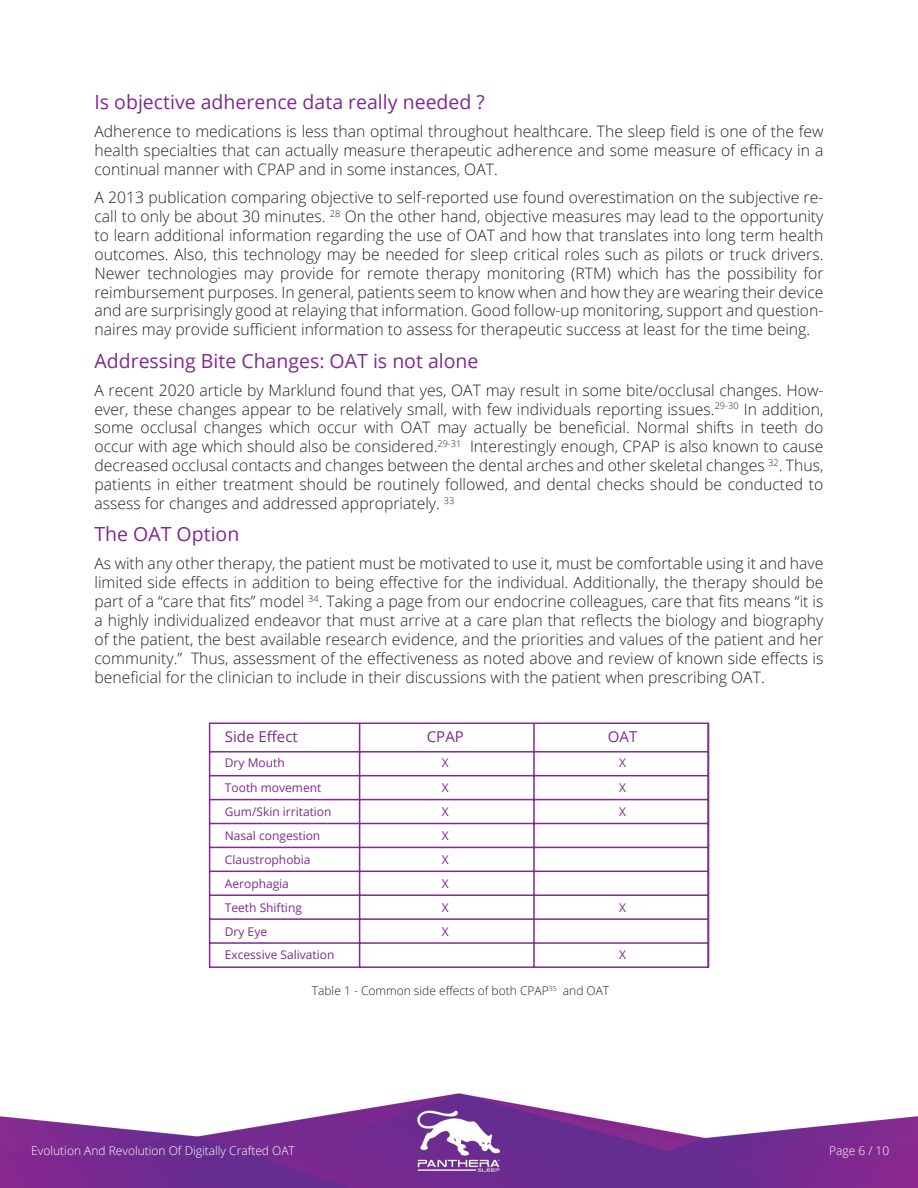
<style>
.page{position:relative;width:918px;height:1188px;background:#fff}
.page>*{position:absolute;margin:0;border:0;box-sizing:border-box;transform-origin:0 0}
.texte{font:19.5px "Open Sans";color:#802990}
.texte-2{font:300 15.75px/18.9px "Open Sans";color:#231f20;text-align:justify}
.t1{font:15px "Open Sans";color:#802990}
.t2{font:12px "Open Sans";color:#802990}
.t3{font:300 12px "Open Sans";color:#fff}
.texte-3{font:300 12px "Open Sans";color:#231f20}
</style>
<div class="page">
<img style="left:0;top:1094px;width:918px;height:94px">
<svg style="left:208px;top:722px;width:502px;height:246px"></svg>
<p class="texte" style="left:94px;top:89px;width:392px">Is objective adherence data really needed ?</p>
<p class="texte-2" style="left:94px;top:122px;width:731px">Adherence to medications is less than optimal throughout healthcare. The sleep field is one of the few health specialties that can actually measure therapeutic adherence and some measure of efficacy in a continual manner with CPAP and in some instances, OAT.</p>
<p class="texte-2" style="left:94px;top:187px;width:731px">A 2013 publication comparing objective to self-reported use found overestimation on the subjective re&shy;call to only be about 30 minutes. <sup>28</sup> On the other hand, objective measures may lead to the opportunity to learn additional information regarding the use of OAT and how that translates into long term health outcomes. Also, this technology may be needed for sleep critical roles such as pilots or truck drivers.<br>Newer technologies may provide for remote therapy monitoring (RTM) which has the possibility for reimbursement purposes. In general, patients seem to know when and how they are wearing their device and are surprisingly good at relaying that information. Good follow-up monitoring, support and question&shy;naires may provide sufficient information to assess for therapeutic success at least for the time being.</p>
<p class="texte" style="left:94px;top:347px;width:386px">Addressing Bite Changes: OAT is not alone</p>
<p class="texte-2" style="left:94px;top:380px;width:731px">A recent 2020 article by Marklund found that yes, OAT may result in some bite/occlusal changes. How&shy;ever, these changes appear to be relatively small, with few individuals reporting issues.<sup>29-30</sup> In addition, some occlusal changes which occur with OAT may actually be beneficial. Normal shifts in teeth do occur with age which should also be considered.<sup>29-31</sup> Interestingly enough, CPAP is also known to cause decreased occlusal contacts and changes between the dental arches and other skeletal changes <sup>32</sup>. Thus, patients in either treatment should be routinely followed, and dental checks should be conducted to assess for changes and addressed appropriately. <sup>33</sup></p>
<p class="texte" style="left:94px;top:521px;width:146px">The OAT Option</p>
<p class="texte-2" style="left:94px;top:554px;width:731px">As with any other therapy, the patient must be motivated to use it, must be comfortable using it and have limited side effects in addition to being effective for the individual. Additionally, the therapy should be part of a “care that fits” model <sup>34</sup>. Taking a page from our endocrine colleagues, care that fits means “it is a highly individualized endeavor that must arrive at a care plan that reflects the biology and biography of the patient, the best available research evidence, and the priorities and values of the patient and her community.” Thus, assessment of the effectiveness as noted above and review of known side effects is beneficial for the clinician to include in their discussions with the patient when prescribing OAT.</p>
<p class="t1" style="left:225px;top:726px;width:74px">Side Effect</p>
<p class="t1" style="left:427px;top:726px;width:39px">CPAP</p>
<p class="t1" style="left:608px;top:726px;width:31px">OAT</p>
<p class="t2" style="left:225px;top:755px;width:61px">Dry Mouth</p>
<p class="t2" style="left:442px;top:755px;width:8px">X</p>
<p class="t2" style="left:619px;top:755px;width:8px">X</p>
<p class="t2" style="left:225px;top:779px;width:98px">Tooth movement</p>
<p class="t2" style="left:442px;top:779px;width:8px">X</p>
<p class="t2" style="left:619px;top:779px;width:8px">X</p>
<p class="t2" style="left:225px;top:803px;width:108px">Gum/Skin irritation</p>
<p class="t2" style="left:442px;top:803px;width:8px">X</p>
<p class="t2" style="left:619px;top:803px;width:8px">X</p>
<p class="t2" style="left:225px;top:827px;width:97px">Nasal congestion</p>
<p class="t2" style="left:442px;top:827px;width:8px">X</p>
<p class="t2" style="left:225px;top:851px;width:87px">Claustrophobia</p>
<p class="t2" style="left:442px;top:851px;width:8px">X</p>
<p class="t2" style="left:225px;top:875px;width:66px">Aerophagia</p>
<p class="t2" style="left:442px;top:875px;width:8px">X</p>
<p class="t2" style="left:225px;top:899px;width:79px">Teeth Shifting</p>
<p class="t2" style="left:442px;top:899px;width:8px">X</p>
<p class="t2" style="left:619px;top:899px;width:8px">X</p>
<p class="t2" style="left:225px;top:923px;width:44px">Dry Eye</p>
<p class="t2" style="left:442px;top:923px;width:8px">X</p>
<p class="t2" style="left:225px;top:947px;width:111px">Excessive Salivation</p>
<p class="t2" style="left:619px;top:947px;width:8px">X</p>
<p class="texte-3" style="left:312px;top:982px;width:299px">Table 1 - Common side effects of both CPAP<sup>35</sup> and OAT</p>
<p class="t3" style="left:31px;top:1143px;width:265px">Evolution And Revolution Of Digitally Crafted OAT</p>
<p class="t3" style="left:829px;top:1143px;width:62px">Page 6 / 10</p>
</div>
